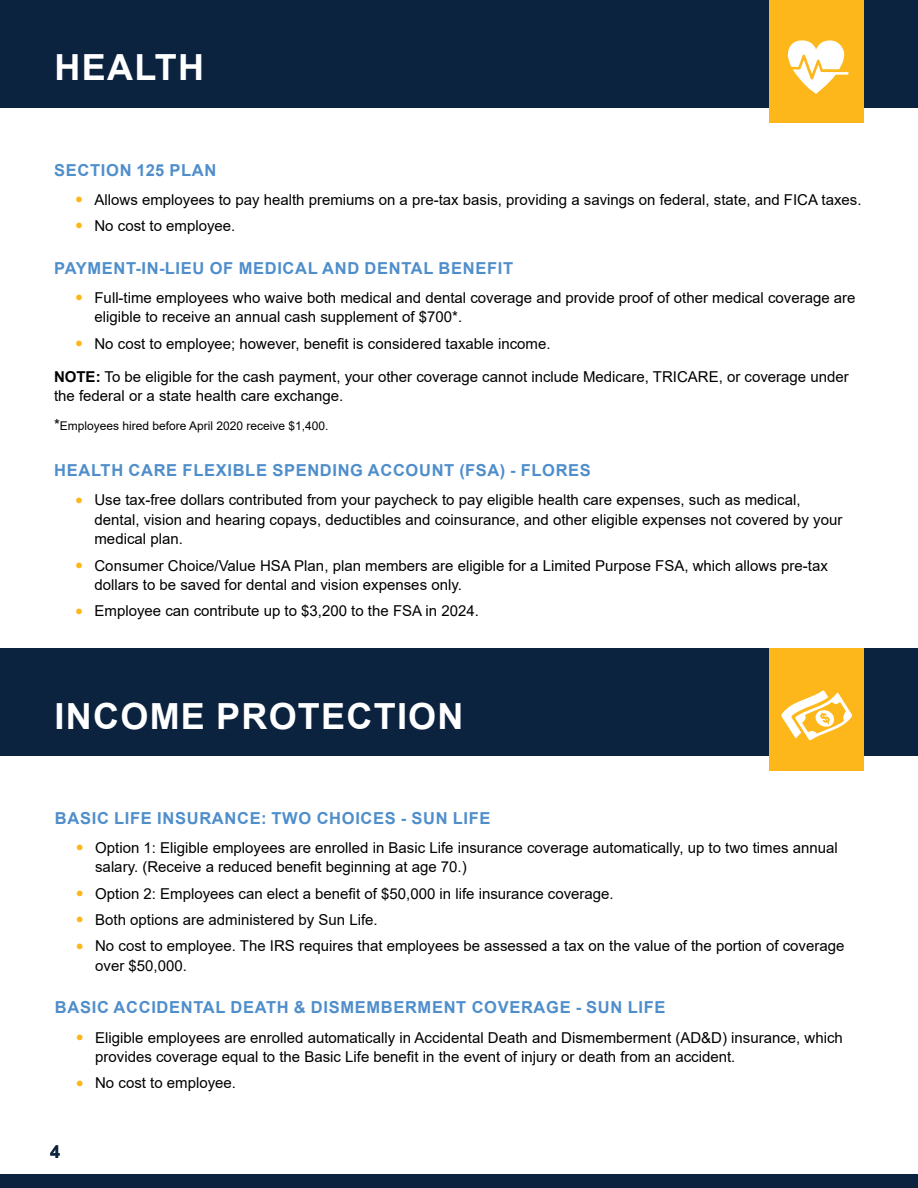
<style>
.page{position:relative;width:918px;height:1188px;background:#fff}
.page>*{position:absolute;margin:0;border:0;box-sizing:border-box;transform-origin:0 0}
.t1{font:700 36px "Arial";letter-spacing:.035em;color:#fff}
.t2{font:700 18px "Arial";color:#0c2340}
.t3{font:700 16.5px "Arial";letter-spacing:.04em;color:#4f8ecb}
.t4{font:15px/19.5px "Arial";color:#000}
.t5{font:12px "Arial";color:#000}
.s1{color:#fdb71a}
.s2{font-weight:700}
.s3{font-size:15px}
</style>
<div class="page">
<div style="left:0;top:1174px;width:918px;height:14px;background:#0c2340"></div>
<div style="left:0;top:0;width:918px;height:108px;background:#0c2340"></div>
<div style="left:770px;top:0;width:94px;height:123px;background:#fdb71a"></div>
<svg style="left:788px;top:40px;width:61px;height:54px"></svg>
<div style="left:0;top:648px;width:918px;height:107px;background:#0c2340"></div>
<div style="left:770px;top:648px;width:94px;height:123px;background:#fdb71a"></div>
<svg style="left:781px;top:690px;width:71px;height:51px"></svg>
<h1 class="t1" style="left:55px;top:42px;width:151px">HEALTH</h1>
<p class="t3" style="left:54px;top:158px;width:163px">SECTION 125 PLAN</p>
<p class="t4" style="left:76px;top:190px;width:787px"><span class="s1">●</span> Allows employees to pay health premiums on a pre-tax basis, providing a savings on federal, state, and FICA taxes.</p>
<p class="t4" style="left:76px;top:216px;width:161px"><span class="s1">●</span> No cost to employee.</p>
<p class="t3" style="left:54px;top:256px;width:460px">PAYMENT-IN-LIEU OF MEDICAL AND DENTAL BENEFIT</p>
<p class="t4" style="left:94px;top:288px;width:763px;text-indent:-19px"><span class="s1">●</span> Full-time employees who waive both medical and dental coverage and provide proof of other medical coverage are eligible to receive an annual cash supplement of $700*.</p>
<p class="t4" style="left:76px;top:334px;width:476px"><span class="s1">●</span> No cost to employee; however, benefit is considered taxable income.</p>
<p class="t4" style="left:54px;top:367px;width:796px"><span class="s2">NOTE:</span> To be eligible for the cash payment, your other coverage cannot include Medicare, TRICARE, or coverage under the federal or a state health care exchange.</p>
<p class="t5" style="left:54px;top:418px;width:276px"><span class="s3">*</span>Employees hired before April 2020 receive $1,400.</p>
<p class="t3" style="left:54px;top:459px;width:538px">HEALTH CARE FLEXIBLE SPENDING ACCOUNT (FSA) - FLORES</p>
<p class="t4" style="left:94px;top:490px;width:749px;text-indent:-19px"><span class="s1">●</span> Use tax-free dollars contributed from your paycheck to pay eligible health care expenses, such as medical, dental, vision and hearing copays, deductibles and coinsurance, and other eligible expenses not covered by your medical plan.</p>
<p class="t4" style="left:94px;top:555px;width:735px;text-indent:-19px"><span class="s1">●</span> Consumer Choice/Value HSA Plan, plan members are eligible for a Limited Purpose FSA, which allows pre-tax dollars to be saved for dental and vision expenses only.</p>
<p class="t4" style="left:76px;top:601px;width:405px"><span class="s1">●</span> Employee can contribute up to $3,200 to the FSA in 2024.</p>
<h1 class="t1" style="left:55px;top:691px;width:410px">INCOME PROTECTION</h1>
<p class="t3" style="left:55px;top:806px;width:437px">BASIC LIFE INSURANCE: TWO CHOICES - SUN LIFE</p>
<p class="t4" style="left:95px;top:838px;width:744px;text-indent:-19px"><span class="s1">●</span> Option 1: Eligible employees are enrolled in Basic Life insurance coverage automatically, up to two times annual salary. (Receive a reduced benefit beginning at age 70.)</p>
<p class="t4" style="left:76px;top:883px;width:539px"><span class="s1">●</span> Option 2: Employees can elect a benefit of $50,000 in life insurance coverage.</p>
<p class="t4" style="left:76px;top:910px;width:303px"><span class="s1">●</span> Both options are administered by Sun Life.</p>
<p class="t4" style="left:95px;top:936px;width:751px;text-indent:-19px"><span class="s1">●</span> No cost to employee. The IRS requires that employees be assessed a tax on the value of the portion of coverage over $50,000.</p>
<p class="t3" style="left:55px;top:996px;width:612px">BASIC ACCIDENTAL DEATH &amp; DISMEMBERMENT COVERAGE - SUN LIFE</p>
<p class="t4" style="left:95px;top:1027px;width:749px;text-indent:-19px"><span class="s1">●</span> Eligible employees are enrolled automatically in Accidental Death and Dismemberment (AD&amp;D) insurance, which provides coverage equal to the Basic Life benefit in the event of injury or death from an accident.</p>
<p class="t4" style="left:76px;top:1073px;width:161px"><span class="s1">●</span> No cost to employee.</p>
<p class="t2" style="left:50px;top:1139px;width:12px">4</p>
</div>
